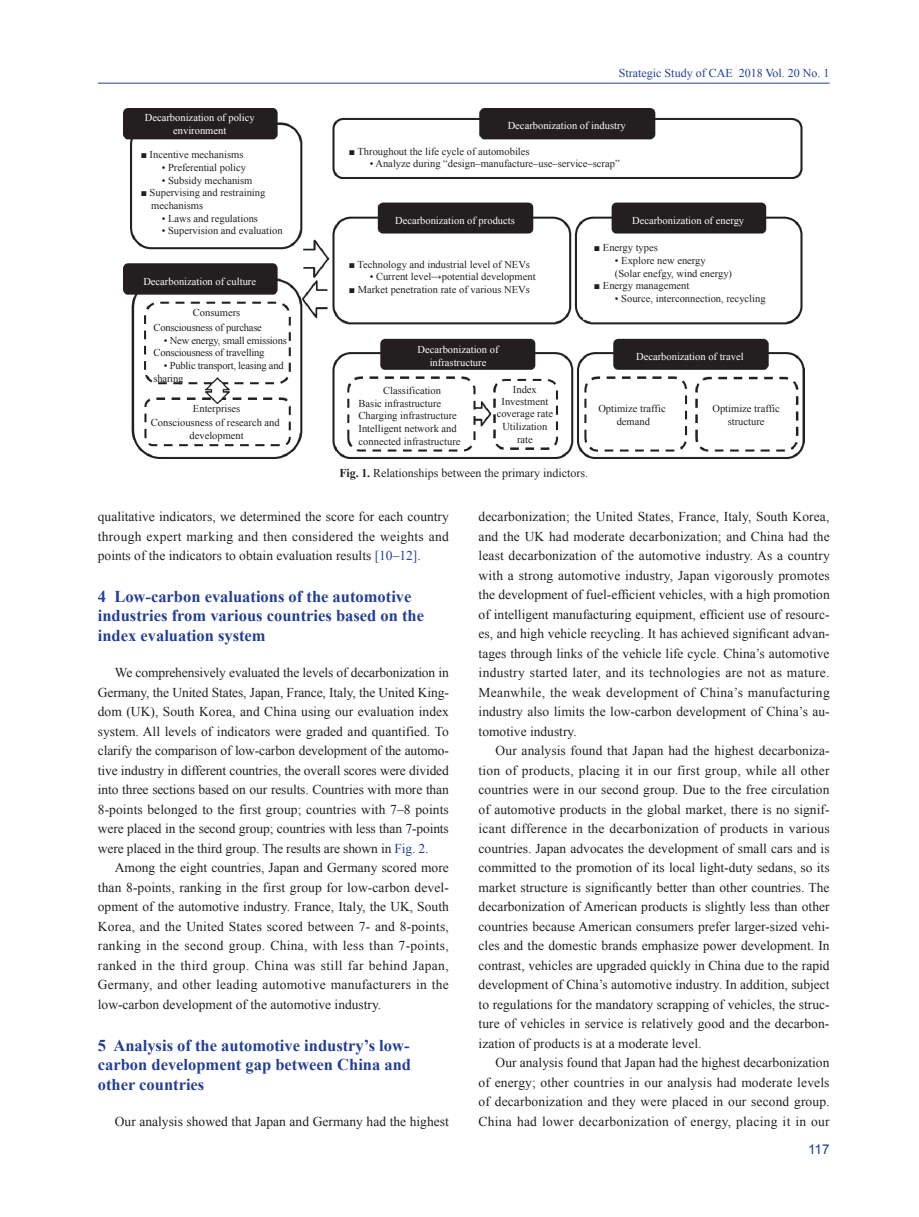
<style>
.page{position:relative;width:919px;height:1217px;background:#fff}
.page>*{position:absolute;margin:0;border:0;box-sizing:border-box;transform-origin:0 0}
.t1{font:700 16.5px/19.5px "Times New Roman";color:#253f8e}
.t2{font:13.5px/19.5px "Times New Roman";color:#231f20;text-align:justify}
.t3{font:13.5px "Arial";color:#253f8e}
.t4{font:12px "Times New Roman";color:#231f20}
.t5{font:12px "Times New Roman";color:#253f8e}
.t6{font:10.5px/12.6px "Times New Roman";color:#231f20}
.t7{font:10.5px/12.6px "Times New Roman";color:#fff;text-align:center}
.t8{font:10.5px/12.6px "Times New Roman";letter-spacing:-.02em;color:#231f20}
.s1{font-family:"Adobe Song Std";font-weight:300}
.s2{font-weight:700}
.s3{color:#253f8e}
</style>
<div class="page">
<hr style="left:98px;top:83px;width:731px;height:1px;background:#253f8e">
<img style="left:123px;top:109px;width:681px;height:350px">
<p class="t7" style="left:145px;top:111px;width:111px">Decarbonization of policy environment</p>
<p class="t6" style="left:141px;top:148px;width:113px">■ Incentive mechanisms<span class="s1">　　</span>• Preferential policy<span class="s1">　　</span>• Subsidy mechanism</p>
<p class="t6" style="left:141px;top:186px;width:126px">■ Supervising and restraining</p>
<p class="t6" style="left:151px;top:199px;width:53px">mechanisms</p>
<p class="t6" style="left:141px;top:211px;width:119px"><span class="s1">　　</span>• Laws and regulations</p>
<p class="t6" style="left:141px;top:224px;width:143px"><span class="s1">　　</span>• Supervision and evaluation</p>
<p class="t7" style="left:143px;top:275px;width:114px">Decarbonization of culture</p>
<p class="t6" style="left:193px;top:306px;width:49px">Consumers</p>
<p class="t8" style="left:154px;top:321px;width:110px">Consciousness of purchase</p>
<p class="t8" style="left:154px;top:334px;width:135px;text-indent:10px">• New energy, small emissions<br>Consciousness of travelling</p>
<p class="t8" style="left:154px;top:359px;width:132px;text-indent:10px">• Public transport, leasing and sharing</p>
<p class="t6" style="left:151px;top:400px;width:130px;line-height:14.9px;text-align:center">Enterprises<br>Consciousness of research and</p>
<p class="t6" style="left:189px;top:429px;width:56px">development</p>
<p class="t5" style="left:619px;top:65px;width:212px">Strategic Study of CAE 2018 Vol. 20 No. 1</p>
<p class="t7" style="left:507px;top:119px;width:119px">Decarbonization of industry</p>
<p class="t6" style="left:348px;top:145px;width:272px">■ Throughout the life cycle of automobiles<br><span class="s1">　　</span>• Analyze during “design–manufacture–use–service–scrap”</p>
<p class="t7" style="left:395px;top:214px;width:121px">Decarbonization of products</p>
<p class="t7" style="left:632px;top:214px;width:113px">Decarbonization of energy</p>
<p class="t6" style="left:348px;top:258px;width:188px">■ Technology and industrial level of NEVs<span class="s1">　　</span>• Current level→potential development</p>
<p class="t6" style="left:348px;top:283px;width:182px">■ Market penetration rate of various NEVs</p>
<p class="t7" style="left:417px;top:343px;width:82px">Decarbonization of infrastructure</p>
<p class="t6" style="left:383px;top:384px;width:59px">Classification</p>
<p class="t6" style="left:513px;top:382px;width:25px">Index</p>
<p class="t6" style="left:594px;top:241px;width:140px">■ Energy types<br><span class="s1">　　</span>• Explore new energy<br><span class="s1">　　</span>(Solar enefgy, wind energy)</p>
<p class="t6" style="left:594px;top:279px;width:173px">■ Energy management<br><span class="s1">　　</span>• Source, interconnection, recycling</p>
<p class="t7" style="left:636px;top:350px;width:109px">Decarbonization of travel</p>
<p class="t6" style="left:358px;top:396px;width:103px">Basic infrastructure<br>Charging infrastructure<br>Intelligent network and connected infrastructure</p>
<p class="t6" style="left:496px;top:395px;width:58px;text-align:center">Investment coverage rate<br>Utilization rate</p>
<p class="t6" style="left:598px;top:402px;width:69px;text-align:center">Optimize traffic demand</p>
<p class="t6" style="left:712px;top:402px;width:69px;text-align:center">Optimize traffic structure</p>
<p class="t4" style="left:339px;top:465px;width:250px"><span class="s2">Fig. 1.</span> Relationships between the primary indictors.</p>
<p class="t2" style="left:98px;top:506px;width:352px">qualitative indicators, we determined the score for each country through expert marking and then considered the weights and points of the indicators to obtain evaluation results <span class="s3">[10–12]</span>.</p>
<p class="t1" style="left:98px;top:586px;width:328px">4 Low-carbon evaluations of the automotive industries from various countries based on the index evaluation system</p>
<p class="t2" style="left:98px;top:662px;width:352px;text-indent:17px">We comprehensively evaluated the levels of decarbonization in Germany, the United States, Japan, France, Italy, the United King&shy;dom (UK), South Korea, and China using our evaluation index system. All levels of indicators were graded and quantified. To clarify the comparison of low-carbon development of the automo&shy;tive industry in different countries, the overall scores were divided into three sections based on our results. Countries with more than 8-points belonged to the first group; countries with 7–8 points were placed in the second group; countries with less than 7-points were placed in the third group. The results are shown in <span class="s3">Fig. 2</span>.</p>
<p class="t2" style="left:98px;top:857px;width:352px;text-indent:17px">Among the eight countries, Japan and Germany scored more than 8-points, ranking in the first group for low-carbon devel&shy;opment of the automotive industry. France, Italy, the UK, South Korea, and the United States scored between 7- and 8-points, ranking in the second group. China, with less than 7-points, ranked in the third group. China was still far behind Japan, Germany, and other leading automotive manufacturers in the low-carbon development of the automotive industry.</p>
<p class="t1" style="left:98px;top:1034px;width:315px;text-align:justify">5 Analysis of the automotive industry’s low&shy;carbon development gap between China and other countries</p>
<p class="t2" style="left:115px;top:1111px;width:335px">Our analysis showed that Japan and Germany had the highest</p>
<p class="t2" style="left:478px;top:506px;width:352px">decarbonization; the United States, France, Italy, South Korea, and the UK had moderate decarbonization; and China had the least decarbonization of the automotive industry. As a country with a strong automotive industry, Japan vigorously promotes the development of fuel-efficient vehicles, with a high promotion of intelligent manufacturing equipment, efficient use of resourc&shy;es, and high vehicle recycling. It has achieved significant advan&shy;tages through links of the vehicle life cycle. China’s automotive industry started later, and its technologies are not as mature.<br>Meanwhile, the weak development of China’s manufacturing industry also limits the low-carbon development of China’s au&shy;tomotive industry.</p>
<p class="t2" style="left:478px;top:740px;width:352px;text-indent:17px">Our analysis found that Japan had the highest decarboniza&shy;tion of products, placing it in our first group, while all other countries were in our second group. Due to the free circulation of automotive products in the global market, there is no signif&shy;icant difference in the decarbonization of products in various countries. Japan advocates the development of small cars and is committed to the promotion of its local light-duty sedans, so its market structure is significantly better than other countries. The decarbonization of American products is slightly less than other countries because American consumers prefer larger-sized vehi&shy;cles and the domestic brands emphasize power development. In contrast, vehicles are upgraded quickly in China due to the rapid development of China’s automotive industry. In addition, subject to regulations for the mandatory scrapping of vehicles, the struc&shy;ture of vehicles in service is relatively good and the decarbon&shy;ization of products is at a moderate level.</p>
<p class="t2" style="left:478px;top:1052px;width:352px;text-indent:17px">Our analysis found that Japan had the highest decarbonization of energy; other countries in our analysis had moderate levels of decarbonization and they were placed in our second group.<br>China had lower decarbonization of energy, placing it in our</p>
<p class="t3" style="left:808px;top:1140px;width:23px">117</p>
</div>
